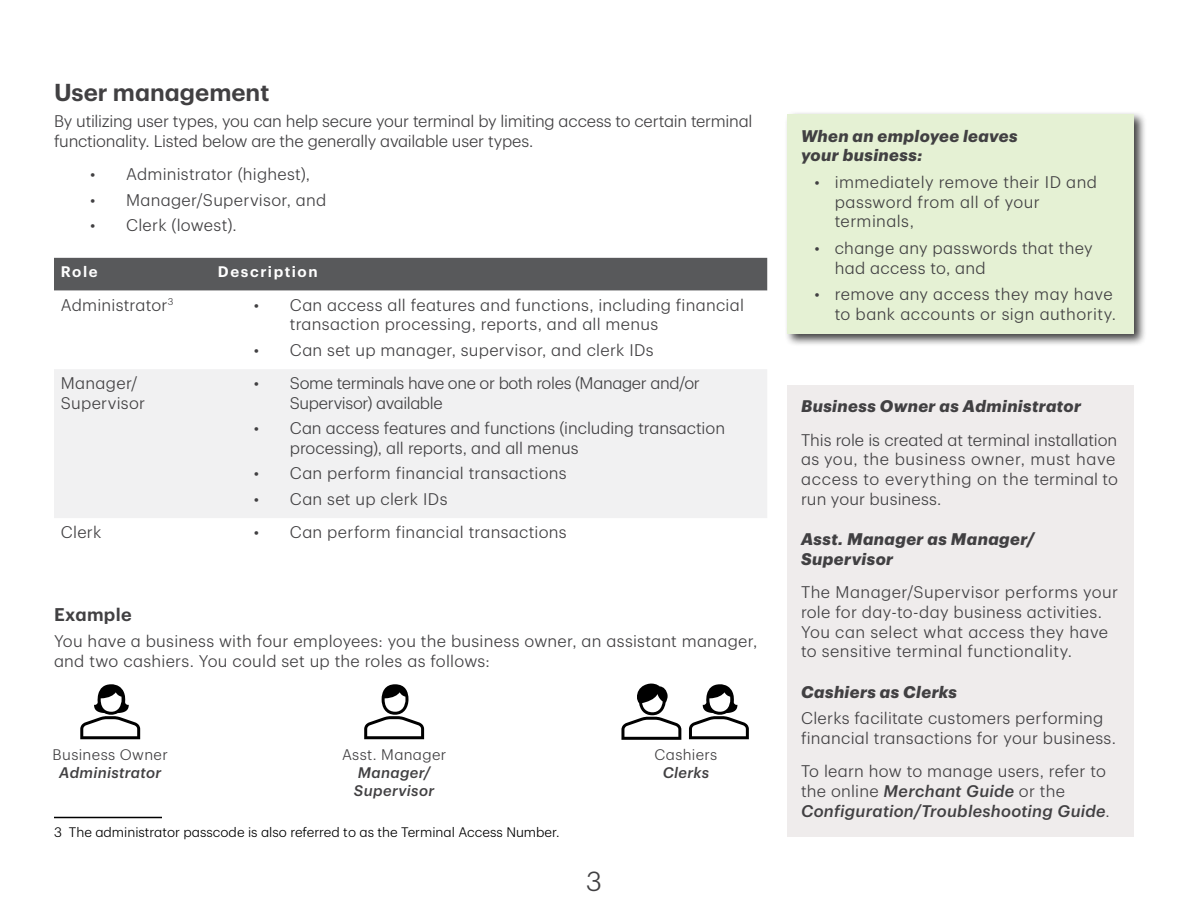
<style>
.page{position:relative;width:1188px;height:918px;background:#fff}
.page>*{position:absolute;margin:0;border:0;box-sizing:border-box;transform-origin:0 0}
.t1{font:300 27px "TD Graphik";color:#414042}
.Header_2{font:600 24px "TD Graphik";color:#414042}
.Header_3__Not_in_TOC{font:600 18px "TD Graphik";letter-spacing:.015em;color:#414042}
.Text{font:300 16.5px/19.8px "TD Graphik";letter-spacing:.01em;color:#414042}
.Text__Spacing{font:300 16.5px/19.8px "TD Graphik";letter-spacing:.02em;color:#414042}
.Text-2{font:300 16.5px/19.8px "TD Graphik";letter-spacing:-.015em;color:#414042}
.Text__Spacing-2{font:italic 500 16.5px/19.8px "TD Graphik";letter-spacing:.015em;color:#414042}
.Header_4{font:italic 700 16.5px/19.8px "TD Graphik";letter-spacing:.025em;color:#414042}
.Text-3{font:300 16.5px/19.8px "TD Graphik";letter-spacing:-.02em;color:#414042}
.Text_Box{font:italic 700 16.5px/19.8px "TD Graphik";letter-spacing:.025em;color:#414042}
.t2{font:300 15px/18px "TD Graphik";letter-spacing:.025em;color:#414042;text-align:center}
.t3{font:italic 500 15px/18px "TD Graphik";letter-spacing:.025em;color:#414042;text-align:center}
.Table_Header{font:600 15px "TD Graphik";letter-spacing:.105em;color:#fff}
.IFC-text{font:300 13.5px "TD Graphik";color:#000}
.s1{font-weight:500;font-style:italic}
.s2{font-weight:300;font-style:normal}
</style>
<div class="page">
<div style="left:54px;top:258px;width:713px;height:32px;background:#58595b"></div>
<div style="left:54px;top:369px;width:713px;height:149px;background:#f1f1f2"></div>
<hr style="left:54px;top:817px;width:108px;height:1px;background:#000">
<div style="left:784px;top:111px;width:363px;height:236px;background:#000;opacity:.75"></div>
<div style="left:788px;top:114px;width:346px;height:220px;background:#e5f1d4"></div>
<div style="left:788px;top:385px;width:346px;height:452px;background:#efecec"></div>
<svg style="left:80px;top:684px;width:60px;height:55px"></svg>
<svg style="left:364px;top:684px;width:60px;height:55px"></svg>
<svg style="left:621px;top:683px;width:60px;height:57px"></svg>
<svg style="left:689px;top:684px;width:60px;height:55px"></svg>
<h3 class="Header_2" style="left:54px;top:74px;width:217px">User management</h3>
<p class="Text-2" style="left:54px;top:110px;width:700px">By utilizing user types, you can help secure your terminal by limiting access to certain terminal functionality. Listed below are the generally available user types.</p>
<p class="Text" style="left:90px;top:163px;width:222px">• Administrator (highest),</p>
<p class="Text" style="left:90px;top:188px;width:238px">• Manager/Supervisor, and</p>
<p class="Text" style="left:90px;top:214px;width:148px">• Clerk (lowest).</p>
<p class="Table_Header" style="left:61px;top:260px;width:38px">Role</p>
<p class="Table_Header" style="left:218px;top:260px;width:101px">Description</p>
<p class="Text__Spacing" style="left:61px;top:293px;width:114px">Administrator<sup>3</sup></p>
<p class="Text" style="left:290px;top:293px;width:456px;text-indent:-36px">• Can access all features and functions, including financial transaction processing, reports, and all menus</p>
<p class="Text" style="left:254px;top:338px;width:401px">• Can set up manager, supervisor, and clerk IDs</p>
<p class="Text__Spacing" style="left:61px;top:372px;width:86px">Manager/<br>Supervisor</p>
<p class="Text-3" style="left:290px;top:372px;width:411px;text-indent:-36px">• Some terminals have one or both roles (Manager and/or<br>Supervisor) available</p>
<p class="Text" style="left:290px;top:417px;width:437px;text-indent:-36px">• Can access features and functions (including transaction processing), all reports, and all menus</p>
<p class="Text" style="left:254px;top:462px;width:314px">• Can perform financial transactions</p>
<p class="Text" style="left:254px;top:487px;width:195px">• Can set up clerk IDs</p>
<p class="Text__Spacing" style="left:61px;top:521px;width:42px">Clerk</p>
<p class="Text" style="left:254px;top:521px;width:314px">• Can perform financial transactions</p>
<h4 class="Header_3__Not_in_TOC" style="left:54px;top:600px;width:79px">Example</h4>
<p class="Text" style="left:54px;top:630px;width:705px">You have a business with four employees: you the business owner, an assistant manager, and two cashiers. You could set up the roles as follows:</p>
<p class="t2" style="left:53px;top:744px;width:117px">Business Owner<br><span class="s1">Administrator</span></p>
<p class="t3" style="left:342px;top:744px;width:106px"><span class="s2">Asst. Manager<br></span>Manager/<br>Supervisor</p>
<p class="t2" style="left:654px;top:744px;width:64px">Cashiers<br><span class="s1">Clerks</span></p>
<p class="IFC-text" style="left:54px;top:822px;width:507px">3 The administrator passcode is also referred to as the Terminal Access Number.</p>
<h1 class="t1" style="left:586px;top:862px;width:17px">3</h1>
<p class="Text_Box" style="left:801px;top:124px;width:218px">When an employee leaves your business:</p>
<p class="Text" style="left:835px;top:171px;width:264px;text-indent:-20px">• immediately remove their ID and password from all of your terminals,</p>
<p class="Text" style="left:835px;top:237px;width:259px;text-indent:-20px">• change any passwords that they had access to, and</p>
<p class="Text" style="left:814px;top:283px;width:303px;text-align:right">• remove any access they may have to bank accounts or sign authority.</p>
<h4 class="Header_4" style="left:801px;top:395px;width:282px">Business Owner as Administrator</h4>
<p class="Text__Spacing" style="left:801px;top:428px;width:318px">This role is created at terminal installation as you, the business owner, must have access to everything on the terminal to run your business.</p>
<h4 class="Header_4" style="left:801px;top:528px;width:235px">Asst. Manager as Manager/<br>Supervisor</h4>
<p class="Text__Spacing" style="left:801px;top:581px;width:319px">The Manager/Supervisor performs your role for day-to-day business activities.<br>You can select what access they have to sensitive terminal functionality.</p>
<h4 class="Header_4" style="left:801px;top:680px;width:158px">Cashiers as Clerks</h4>
<p class="Text" style="left:801px;top:707px;width:317px">Clerks facilitate customers performing financial transactions for your business.</p>
<p class="Text__Spacing-2" style="left:801px;top:760px;width:310px"><span class="s2">To learn how to manage users, refer to the online</span> Merchant Guide <span class="s2">or the<br></span>Configuration/Troubleshooting Guide<span class="s2">.</span></p>
</div>
